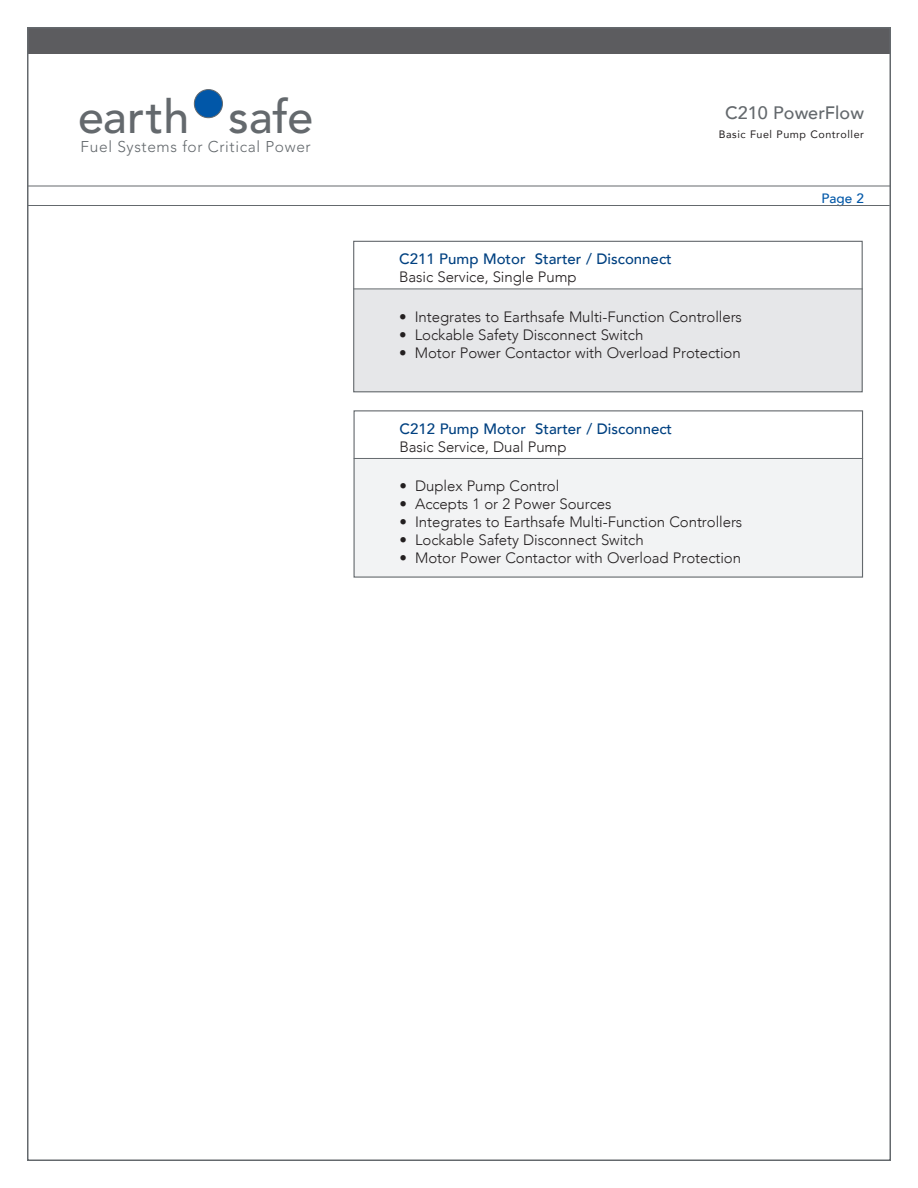
<style>
.page{position:relative;width:918px;height:1188px;background:#fff}
.page>*{position:absolute;margin:0;border:0;box-sizing:border-box;transform-origin:0 0}
.t1{font:500 46.5px "Avenir";color:#64696d}
.t2{font:500 18px "Avenir";color:#64696d}
.t3{font:300 15.45px "Avenir";letter-spacing:.04em;color:#64696d}
.t4{font:300 15px "Avenir";letter-spacing:-.005em;color:#231f20}
.t5{font:500 15px "Avenir";color:#014181}
.t6{font:500 13.5px "Avenir";color:#0157a8}
.t7{font:10.8px "Avenir";letter-spacing:.05em;color:#231f20}
</style>
<div class="page">
<div style="left:28px;top:27px;width:863px;height:27px;background:#5c5c5f"></div>
<hr style="left:27px;top:186px;width:863px;height:1px;background:#64696d">
<hr style="left:27px;top:205px;width:863px;height:1px;background:#64696d">
<div style="left:194px;top:90px;width:28px;height:28px;background:#0157a8;border-radius:50%"></div>
<div style="left:194px;top:89px;width:29px;height:29px;border:1px solid #64696d;border-radius:50%"></div>
<div style="left:354px;top:289px;width:509px;height:103px;background:#e6e7e9"></div>
<hr style="left:353px;top:289px;width:510px;height:1px;background:#64696d">
<div style="left:353px;top:241px;width:510px;height:151px;border:1px solid #64696d"></div>
<div style="left:355px;top:459px;width:508px;height:118px;background:#f2f3f4"></div>
<hr style="left:354px;top:458px;width:509px;height:1px;background:#64696d">
<div style="left:354px;top:410px;width:509px;height:168px;border:1px solid #64696d"></div>
<h1 class="t1" style="left:78px;top:91px;width:237px">earth safe</h1>
<p class="t3" style="left:81px;top:138px;width:232px">Fuel Systems for Critical Power</p>
<p class="t2" style="left:725px;top:97px;width:140px">C210 PowerFlow</p>
<p class="t7" style="left:719px;top:125px;width:147px">Basic Fuel Pump Controller</p>
<p class="t5" style="left:399px;top:246px;width:274px">C211 Pump Motor Starter / Disconnect</p>
<p class="t4" style="left:399px;top:268px;width:179px">Basic Service, Single Pump</p>
<p class="t4" style="left:399px;top:308px;width:344px">• Integrates to Earthsafe Multi-Function Controllers</p>
<p class="t4" style="left:399px;top:326px;width:246px">• Lockable Safety Disconnect Switch</p>
<p class="t4" style="left:399px;top:344px;width:343px">• Motor Power Contactor with Overload Protection</p>
<p class="t5" style="left:400px;top:416px;width:274px">C212 Pump Motor Starter / Disconnect</p>
<p class="t4" style="left:400px;top:438px;width:168px">Basic Service, Dual Pump</p>
<p class="t4" style="left:400px;top:477px;width:161px">• Duplex Pump Control</p>
<p class="t4" style="left:400px;top:495px;width:214px">• Accepts 1 or 2 Power Sources</p>
<p class="t4" style="left:400px;top:513px;width:344px">• Integrates to Earthsafe Multi-Function Controllers</p>
<p class="t4" style="left:400px;top:531px;width:246px">• Lockable Safety Disconnect Switch</p>
<p class="t4" style="left:400px;top:549px;width:343px">• Motor Power Contactor with Overload Protection</p>
<p class="t6" style="left:822px;top:186px;width:44px">Page 2</p>
</div>
